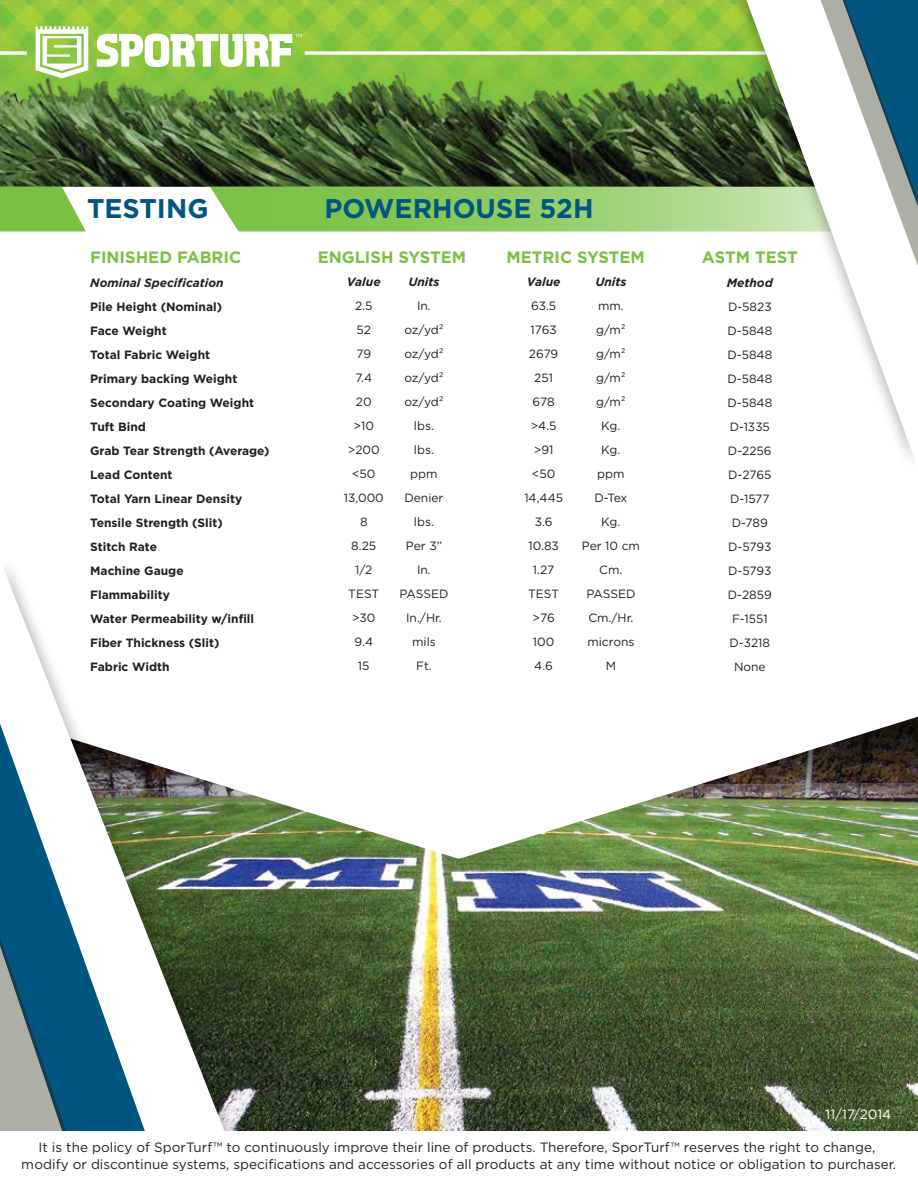
<style>
.page{position:relative;width:918px;height:1188px;background:#fff}
.page>*{position:absolute;margin:0;border:0;box-sizing:border-box;transform-origin:0 0}
.t1{font:700 27px "Gotham";color:#005581}
.t2{font:700 16.5px "Gotham";color:#7ac143}
.t3{font:13.5px/16.5px "Gotham";color:#231f20;text-align:center}
.t4{font:13.5px "Gotham";color:#fff}
.t5{font:12px/24px "Gotham";color:#231f20;text-align:center}
.t6{font:700 12px/24px "Gotham";color:#231f20}
.t7{font:italic 700 12px "Gotham";color:#231f20}
</style>
<div class="page">
<img style="left:0;top:0;width:97px;height:156px">
<img style="left:269px;top:1003px;width:649px;height:128px">
<svg style="left:873px;top:876px;width:44px;height:127px;background:#68814a"></svg>
<svg style="left:848px;top:876px;width:25px;height:127px;background:#647d46"></svg>
<svg style="left:823px;top:876px;width:25px;height:127px;background:#657f48"></svg>
<svg style="left:798px;top:876px;width:25px;height:127px;background:#637c47"></svg>
<svg style="left:773px;top:876px;width:25px;height:127px;background:#627a45"></svg>
<svg style="left:748px;top:876px;width:25px;height:127px;background:#5e7743"></svg>
<svg style="left:723px;top:876px;width:25px;height:127px;background:#5b7340"></svg>
<svg style="left:698px;top:876px;width:25px;height:127px;background:#617646"></svg>
<svg style="left:672px;top:876px;width:26px;height:127px;background:#627753"></svg>
<svg style="left:647px;top:876px;width:25px;height:127px;background:#5a7059"></svg>
<svg style="left:622px;top:876px;width:25px;height:127px;background:#506754"></svg>
<svg style="left:597px;top:876px;width:25px;height:127px;background:#596e54"></svg>
<svg style="left:565px;top:876px;width:32px;height:127px;background:#63765e"></svg>
<img style="left:269px;top:876px;width:296px;height:127px">
<svg style="left:269px;top:876px;width:278px;height:109px;background:#576849"></svg>
<img style="left:269px;top:876px;width:253px;height:84px">
<img style="left:269px;top:876px;width:228px;height:59px">
<img style="left:269px;top:876px;width:202px;height:34px">
<img style="left:269px;top:859px;width:649px;height:17px">
<img style="left:1px;top:52px;width:96px;height:135px">
<img style="left:269px;top:716px;width:649px;height:143px">
<svg style="left:0;top:187px;width:86px;height:45px;background:#8dca5f"></svg>
<img style="left:247px;top:793px;width:22px;height:338px">
<svg style="left:4px;top:569px;width:243px;height:562px"></svg>
<svg style="left:0;top:724px;width:165px;height:407px"></svg>
<svg style="left:0;top:51px;width:27px;height:4px"></svg>
<svg style="left:36px;top:26px;width:52px;height:52px"></svg>
<svg style="left:834px;top:266px;width:79px;height:192px"></svg>
<svg style="left:97px;top:0;width:821px;height:266px"></svg>
<h1 class="t1" style="left:87px;top:191px;width:123px">TESTING</h1>
<h2 class="t2" style="left:90px;top:246px;width:153px">FINISHED FABRIC</h2>
<p class="t7" style="left:90px;top:274px;width:135px">Nominal Specification</p>
<p class="t6" style="left:90px;top:294px;width:181px">Pile Height (Nominal)<br>Face Weight<br>Total Fabric Weight<br>Primary backing Weight<br>Secondary Coating Weight<br>Tuft Bind<br>Grab Tear Strength (Average)<br>Lead Content<br>Total Yarn Linear Density<br>Tensile Strength (Slit)<br>Stitch Rate<br>Machine Gauge<br>Flammability<br>Water Permeability w/infill<br>Fiber Thickness (Slit)<br>Fabric Width</p>
<h1 class="t1" style="left:324px;top:191px;width:271px">POWERHOUSE 52H</h1>
<h2 class="t2" style="left:318px;top:246px;width:150px">ENGLISH SYSTEM</h2>
<h2 class="t2" style="left:702px;top:246px;width:97px">ASTM TEST</h2>
<p class="t7" style="left:727px;top:274px;width:48px">Method</p>
<p class="t5" style="left:727px;top:294px;width:46px">D-5823<br>D-5848<br>D-5848<br>D-5848<br>D-5848<br>D-1335<br>D-2256<br>D-2765<br>D-1577<br>D-789<br>D-5793<br>D-5793<br>D-2859<br>F-1551<br>D-3218<br>None</p>
<h2 class="t2" style="left:507px;top:246px;width:140px">METRIC SYSTEM</h2>
<p class="t7" style="left:527px;top:274px;width:35px">Value</p>
<p class="t5" style="left:524px;top:294px;width:40px">63.5<br>1763<br>2679<br>251<br>678 &gt;4.5 &gt;91 &lt;50<br>14,445<br>3.6<br>10.83<br>1.27<br>TEST &gt;76<br>100<br>4.6</p>
<p class="t7" style="left:347px;top:274px;width:35px">Value</p>
<p class="t5" style="left:344px;top:294px;width:42px">2.5<br>52<br>79<br>7.4<br>20<br>&gt;10 &gt;200 &lt;50<br>13,000<br>8<br>8.25<br>1/2<br>TEST &gt;30<br>9.4<br>15</p>
<p class="t7" style="left:408px;top:274px;width:33px">Units</p>
<p class="t5" style="left:399px;top:294px;width:51px">In. oz/yd2 oz/yd2 oz/yd2 oz/yd2 lbs.<br>lbs. ppm<br>Denier lbs.<br>Per 3”<br>In.<br>PASSED<br>In./Hr. mils<br>Ft.</p>
<p class="t7" style="left:595px;top:274px;width:33px">Units</p>
<p class="t5" style="left:582px;top:294px;width:60px">mm. g/m2 g/m2 g/m2 g/m2<br>Kg.<br>Kg.<br>ppm<br>D-Tex<br>Kg.<br>Per 10 cm<br>Cm.<br>PASSED<br>Cm./Hr. microns<br>M</p>
<p class="t4" style="left:826px;top:1106px;width:67px">11/17/2014</p>
<p class="t3" style="left:22px;top:1139px;width:876px">It is the policy of SporTurf™ to continuously improve their line of products. Therefore, SporTurf™ reserves the right to change, modify or discontinue systems, specifications and accessories of all products at any time without notice or obligation to purchaser.</p>
</div>
